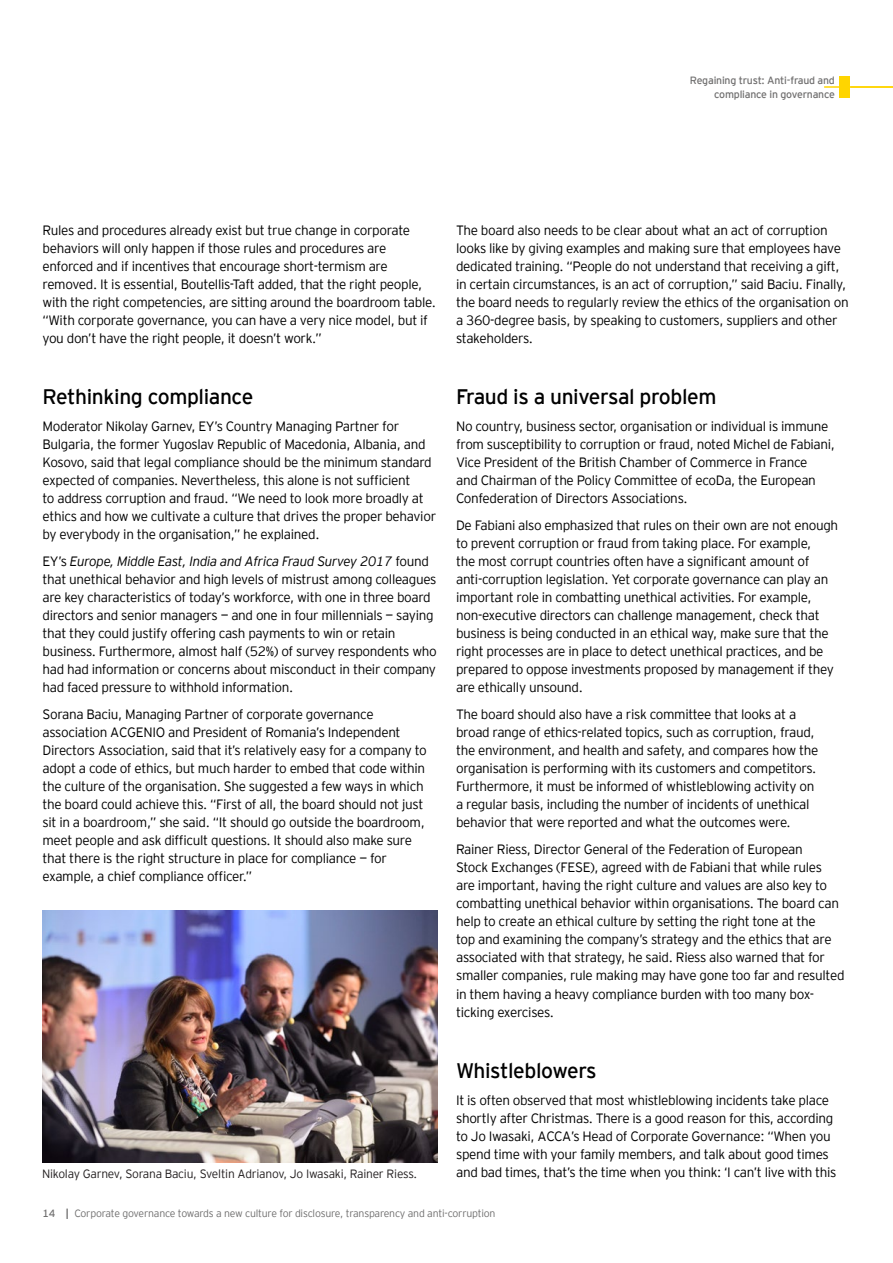
<style>
.page{position:relative;width:893px;height:1263px;background:#fff}
.page>*{position:absolute;margin:0;border:0;box-sizing:border-box;transform-origin:0 0}
.Sub_title_New{font:21px "EY Interstate";letter-spacing:-.02em;color:#000}
.Body_copy{font:21px "EY Interstate";letter-spacing:-.02em;color:#000}
.Body_copy-2{font:300 13.5px/18px "EY Interstate";letter-spacing:-.025em;color:#000}
.t1{font:300 12px "EY Interstate";letter-spacing:-.02em;color:#231f20}
.t2{font:300 10.5px "EY Interstate";letter-spacing:-.02em;color:#706f6f}
.Page_No_s_Right{font:10.5px/13.5px "EY Interstate";letter-spacing:-.02em;color:#706f6f;text-align:right}
.s1{font-style:italic}
.s2{font-weight:400}
.s3{font-weight:700}
</style>
<div class="page">
<img style="left:42px;top:910px;width:395px;height:252px">
<div style="left:839px;top:76px;width:11px;height:22px;background:#ffd500"></div>
<hr style="left:824px;top:86px;width:69px;height:2px;background:#ffd500">
<p class="Page_No_s_Right" style="left:690px;top:73px;width:147px">Regaining trust: Anti-fraud and compliance in governance</p>
<p class="Body_copy-2" style="left:43px;top:220px;width:395px">Rules and procedures already exist but true change in corporate behaviors will only happen if those rules and procedures are enforced and if incentives that encourage short-termism are removed. It is essential, Boutellis-Taft added, that the right people, with the right competencies, are sitting around the boardroom table. “With corporate governance, you can have a very nice model, but if you don’t have the right people, it doesn’t work.”</p>
<p class="Sub_title_New" style="left:43px;top:382px;width:212px">Rethinking compliance</p>
<p class="Body_copy-2" style="left:43px;top:417px;width:395px">Moderator Nikolay Garnev, EY’s Country Managing Partner for Bulgaria, the former Yugoslav Republic of Macedonia, Albania, and Kosovo, said that legal compliance should be the minimum standard expected of companies. Nevertheless, this alone is not sufficient<br>to address corruption and fraud. “We need to look more broadly at ethics and how we cultivate a culture that drives the proper behavior by everybody in the organisation,” he explained.</p>
<p class="Body_copy-2" style="left:43px;top:552px;width:396px">EY’s <span class="s1">Europe, Middle East, India and Africa Fraud Survey 2017</span> found that unethical behavior and high levels of mistrust among colleagues are key characteristics of today’s workforce, with one in three board directors and senior managers — and one in four millennials — saying that they could justify offering cash payments to win or retain business. Furthermore, almost half (52%) of survey respondents who had had information or concerns about misconduct in their company had faced pressure to withhold information.</p>
<p class="Body_copy-2" style="left:43px;top:705px;width:386px">Sorana Baciu, Managing Partner of corporate governance association ACGENIO and President of Romania’s Independent Directors Association, said that it’s relatively easy for a company to adopt a code of ethics, but much harder to embed that code within the culture of the organisation. She suggested a few ways in which the board could achieve this. “First of all, the board should not just sit in a boardroom,” she said. “It should go outside the boardroom, meet people and ask difficult questions. It should also make sure that there is the right structure in place for compliance — for example, a chief compliance officer.”</p>
<p class="Body_copy-2" style="left:456px;top:220px;width:394px">The board also needs to be clear about what an act of corruption looks like by giving examples and making sure that employees have dedicated training. “People do not understand that receiving a gift, in certain circumstances, is an act of corruption,” said Baciu. Finally, the board needs to regularly review the ethics of the organisation on a 360-degree basis, by speaking to customers, suppliers and other stakeholders.</p>
<p class="Sub_title_New" style="left:456px;top:382px;width:262px">Fraud is a universal problem</p>
<p class="Body_copy-2" style="left:456px;top:417px;width:381px">No country, business sector, organisation or individual is immune from susceptibility to corruption or fraud, noted Michel de Fabiani, Vice President of the British Chamber of Commerce in France<br>and Chairman of the Policy Committee of ecoDa, the European Confederation of Directors Associations.</p>
<p class="Body_copy-2" style="left:456px;top:516px;width:384px">De Fabiani also emphasized that rules on their own are not enough to prevent corruption or fraud from taking place. For example,<br>the most corrupt countries often have a significant amount of anti-corruption legislation. Yet corporate governance can play an important role in combatting unethical activities. For example, non-executive directors can challenge management, check that business is being conducted in an ethical way, make sure that the right processes are in place to detect unethical practices, and be prepared to oppose investments proposed by management if they are ethically unsound.</p>
<p class="Body_copy-2" style="left:456px;top:705px;width:364px">The board should also have a risk committee that looks at a broad range of ethics-related topics, such as corruption, fraud, the environment, and health and safety, and compares how the organisation is performing with its customers and competitors.<br>Furthermore, it must be informed of whistleblowing activity on a regular basis, including the number of incidents of unethical behavior that were reported and what the outcomes were.</p>
<p class="Body_copy-2" style="left:456px;top:840px;width:390px">Rainer Riess, Director General of the Federation of European<br>Stock Exchanges (FESE), agreed with de Fabiani that while rules<br>are important, having the right culture and values are also key to combatting unethical behavior within organisations. The board can help to create an ethical culture by setting the right tone at the<br>top and examining the company’s strategy and the ethics that are associated with that strategy, he said. Riess also warned that for smaller companies, rule making may have gone too far and resulted in them having a heavy compliance burden with too many box&shy;ticking exercises.</p>
<p class="Body_copy" style="left:456px;top:1056px;width:142px">Whistleblowers</p>
<p class="Body_copy-2" style="left:456px;top:1090px;width:382px">It is often observed that most whistleblowing incidents take place shortly after Christmas. There is a good reason for this, according to Jo Iwasaki, ACCA’s Head of Corporate Governance: “When you spend time with your family members, and talk about good times and bad times, that’s the time when you think: ‘I can’t live with this</p>
<p class="t1" style="left:42px;top:1165px;width:377px">Nikolay Garnev, Sorana Baciu, Sveltin Adrianov, Jo Iwasaki, Rainer Riess.</p>
<p class="t2" style="left:43px;top:1206px;width:455px"><span class="s2">14</span> <span class="s3">|</span> Corporate governance towards a new culture for disclosure, transparency and anti-corruption</p>
</div>
